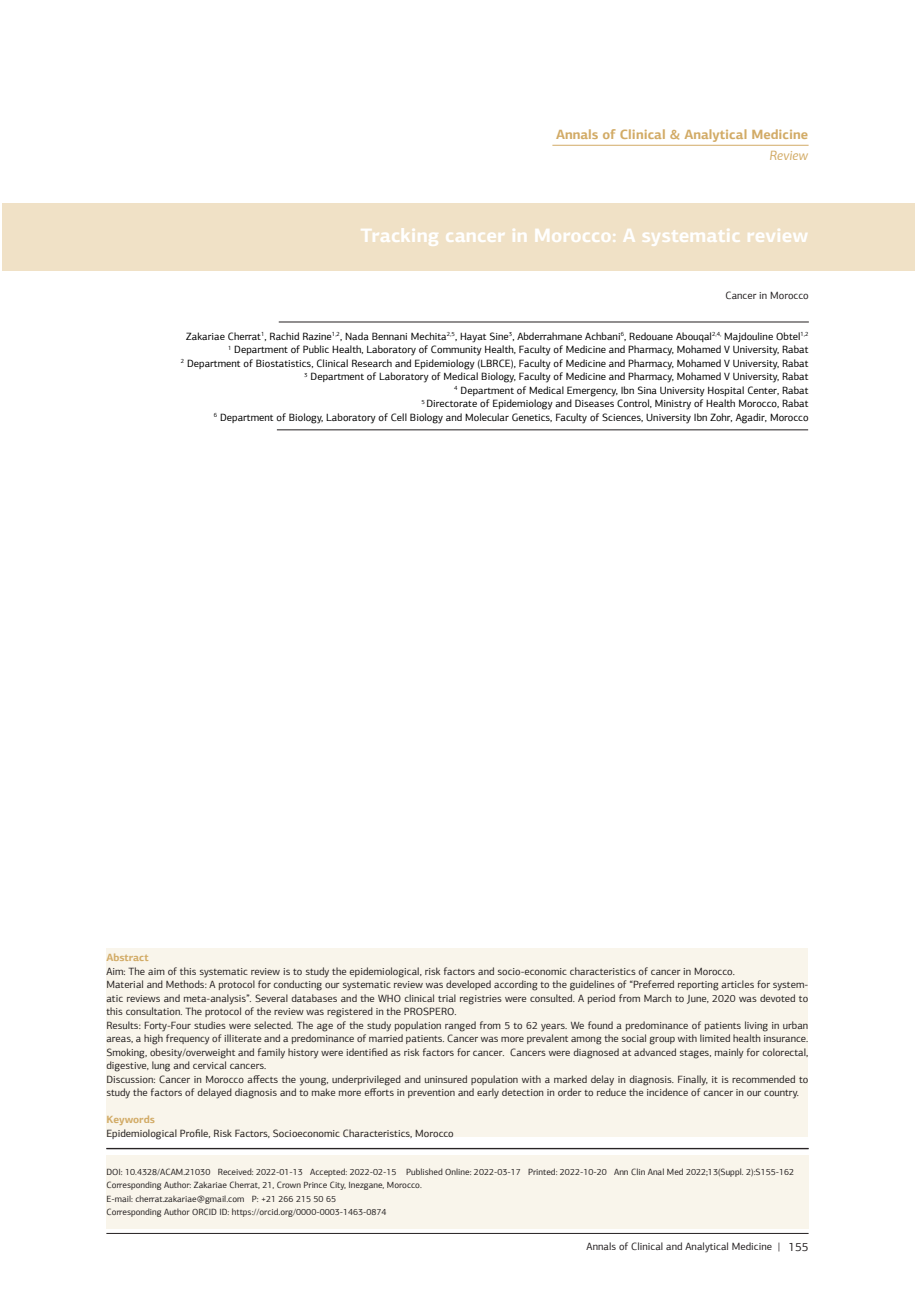
<style>
.page{position:relative;width:915px;height:1306px;background:#fff}
.page>*{position:absolute;margin:0;border:0;box-sizing:border-box;transform-origin:0 0}
.t1{font:700 19.5px "PF Agora Sans Pro";color:#fff}
.t2{font:700 13.5px "PF Agora Sans Pro";color:#d2ab66}
.t3{font:italic 13.5px "PF Agora Sans Pro";color:#d2ab66}
.t4{font:10.5px/13.5px "PF Agora Sans Pro";color:#231f20;text-align:justify}
.t5{font:10.5px "PF Agora Sans Pro";color:#000}
.t6{font:700 10.5px "PF Agora Sans Pro";color:#d2ab66}
.t7{font:9px "PF Agora Sans Pro";color:#231f20}
.s1{font-size:12px}
</style>
<div class="page">
<hr style="left:106px;top:1233px;width:702px;height:1px;background:#231f20">
<hr style="left:279px;top:322px;width:529px;height:1px;background:#231f20">
<div style="left:2px;top:203px;width:912px;height:67px;background:#f0e1c6"></div>
<hr style="left:106px;top:1148px;width:702px;height:1px;background:#231f20">
<hr style="left:277px;top:429px;width:530px;height:1px;background:#231f20">
<div style="left:106px;top:1154px;width:702px;height:74px;background:#f9f5eb"></div>
<div style="left:106px;top:947px;width:702px;height:189px;background:#f9f5eb"></div>
<hr style="left:552px;top:145px;width:256px;height:1px;background:#d2ab66">
<p class="t2" style="left:556px;top:126px;width:253px">Annals of Clinical &amp; Analytical Medicine</p>
<p class="t3" style="left:769px;top:147px;width:40px">Review</p>
<p class="t1" style="left:360px;top:223px;width:449px">Tracking cancer in Morocco: A systematic review</p>
<p class="t4" style="left:725px;top:288px;width:85px">Cancer in Morocco</p>
<p class="t5" style="left:186px;top:329px;width:623px">Zakariae Cherrat<sup>1</sup>, Rachid Razine<sup>1,2</sup>, Nada Bennani Mechita<sup>2,5</sup>, Hayat Sine<sup>3</sup>, Abderrahmane Achbani<sup>6</sup>, Redouane Abouqal<sup>2,4,</sup> Majdouline Obtel<sup>1,2</sup></p>
<p class="t5" style="left:228px;top:343px;width:582px"><sup>1</sup> Department of Public Health, Laboratory of Community Health, Faculty of Medicine and Pharmacy, Mohamed V University, Rabat</p>
<p class="t5" style="left:181px;top:356px;width:629px"><sup>2</sup> Department of Biostatistics, Clinical Research and Epidemiology (LBRCE), Faculty of Medicine and Pharmacy, Mohamed V University, Rabat</p>
<p class="t5" style="left:304px;top:370px;width:505px"><sup>3</sup> Department of Laboratory of Medical Biology, Faculty of Medicine and Pharmacy, Mohamed V University, Rabat</p>
<p class="t5" style="left:454px;top:383px;width:355px"><sup>4</sup> Department of Medical Emergency, Ibn Sina University Hospital Center, Rabat</p>
<p class="t5" style="left:421px;top:397px;width:388px"><sup>5</sup> Directorate of Epidemiology and Diseases Control, Ministry of Health Morocco, Rabat</p>
<p class="t5" style="left:214px;top:410px;width:596px"><sup>6</sup> Department of Biology, Laboratory of Cell Biology and Molecular Genetics, Faculty of Sciences, University Ibn Zohr, Agadir, Morocco</p>
<p class="t6" style="left:106px;top:950px;width:44px">Abstract</p>
<p class="t4" style="left:106px;top:964px;width:629px">Aim: The aim of this systematic review is to study the epidemiological, risk factors and socio-economic characteristics of cancer in Morocco.</p>
<p class="t4" style="left:106px;top:977px;width:703px">Material and Methods: A protocol for conducting our systematic review was developed according to the guidelines of “Preferred reporting articles for system&shy;atic reviews and meta-analysis”. Several databases and the WHO clinical trial registries were consulted. A period from March to June, 2020 was devoted to this consultation. The protocol of the review was registered in the PROSPERO.</p>
<p class="t4" style="left:106px;top:1018px;width:703px">Results: Forty-Four studies were selected. The age of the study population ranged from 5 to 62 years. We found a predominance of patients living in urban areas, a high frequency of illiterate and a predominance of married patients. Cancer was more prevalent among the social group with limited health insurance.<br>Smoking, obesity/overweight and family history were identified as risk factors for cancer. Cancers were diagnosed at advanced stages, mainly for colorectal, digestive, lung and cervical cancers.</p>
<p class="t4" style="left:106px;top:1072px;width:703px">Discussion: Cancer in Morocco affects the young, underprivileged and uninsured population with a marked delay in diagnosis. Finally, it is recommended to study the factors of delayed diagnosis and to make more efforts in prevention and early detection in order to reduce the incidence of cancer in our country.</p>
<p class="t6" style="left:106px;top:1112px;width:50px">Keywords</p>
<p class="t4" style="left:106px;top:1126px;width:349px">Epidemiological Profile, Risk Factors, Socioeconomic Characteristics, Morocco</p>
<p class="t7" style="left:106px;top:1166px;width:689px">DOI: 10.4328/ACAM.21030 Received: 2022-01-13 Accepted: 2022-02-15 Published Online: 2022-03-17 Printed: 2022-10-20 Ann Clin Anal Med 2022;13(Suppl. 2):S155-162</p>
<p class="t7" style="left:106px;top:1179px;width:317px">Corresponding Author: Zakariae Cherrat, 21, Crown Prince City, Inezgane, Morocco.</p>
<p class="t7" style="left:106px;top:1193px;width:231px">E-mail: cherrat.zakariae@gmail.com P: +21 266 215 50 65</p>
<p class="t7" style="left:106px;top:1206px;width:281px">Corresponding Author ORCID ID: https://orcid.org/0000-0003-1463-0874</p>
<p class="t4" style="left:586px;top:1239px;width:223px">Annals of Clinical and Analytical Medicine | <span class="s1">155</span></p>
</div>
